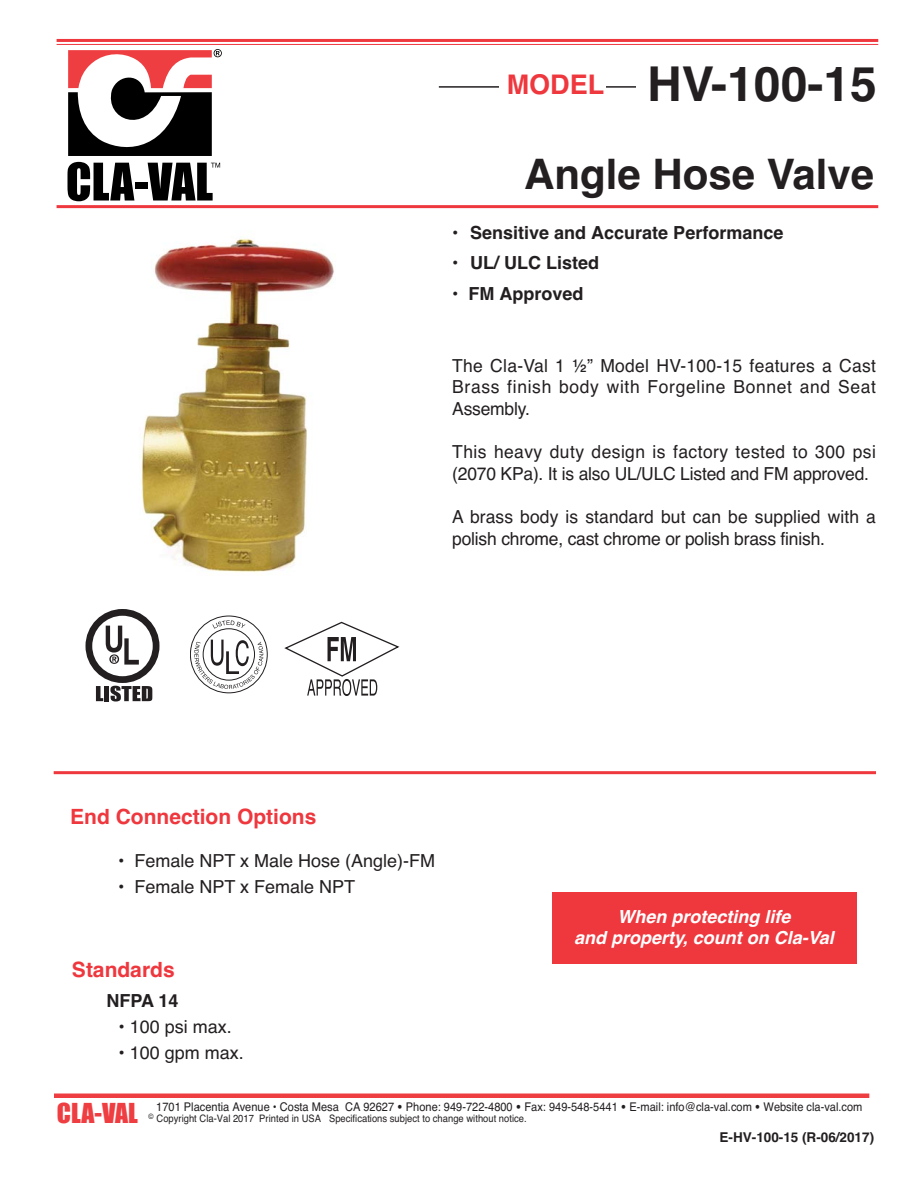
<style>
.page{position:relative;width:918px;height:1188px;background:#fff}
.page>*{position:absolute;margin:0;border:0;box-sizing:border-box;transform-origin:0 0}
.t1{font:700 48px "Helvetica";color:#231f20}
.t2{font:700 42px "Helvetica";color:#231f20}
.t3{font:25.5px "Impact";color:#ef3e42}
.t4{font:700 21px "Helvetica";color:#ef373e}
.t5{font:18px/21.6px "Helvetica";color:#231f20;text-align:justify}
.t6{font:18px/21.6px "Helvetica";letter-spacing:.025em;color:#231f20}
.t7{font:700 18px "Helvetica";color:#231f20}
.t8{font:italic 700 18px/21.6px "Helvetica";color:#fff;text-align:center}
.t9{font:700 13.5px "Helvetica";color:#231f20}
.t10{font:12px "Helvetica";color:#231f20;scale:.92 1}
.t11{font:10.35px "Helvetica";color:#231f20;scale:.92 1}
.t12{font:7.5px "Arial";color:#231f20;scale:.92 1}
.s1{font-size:27px;color:#ef373e}
.s2{font-family:"Arial";font-weight:900}
</style>
<div class="page">
<hr style="left:439px;top:86px;width:197px;height:2px;background:#231f20">
<hr style="left:54px;top:771px;width:822px;height:3px;background:#ef373e">
<hr style="left:57px;top:39px;width:821px;height:3px;background:#ef373e">
<hr style="left:57px;top:44px;width:821px;height:1px;background:#ef373e">
<svg style="left:68px;top:162px;width:66px;height:39px"></svg>
<div style="left:135px;top:182px;width:12px;height:6px;background:#000"></div>
<svg style="left:68px;top:49px;width:154px;height:107px"></svg>
<svg style="left:148px;top:163px;width:72px;height:38px"></svg>
<hr style="left:57px;top:205px;width:821px;height:3px;background:#ef373e">
<div style="left:85px;top:609px;width:74px;height:74px;border:7px solid #231f20;border-radius:50%"></div>
<svg style="left:106px;top:626px;width:33px;height:39px"></svg>
<svg style="left:96px;top:686px;width:7px;height:15px"></svg>
<div style="left:104px;top:686px;width:5px;height:15px;background:#231f20"></div>
<svg style="left:110px;top:686px;width:42px;height:16px"></svg>
<div style="left:190px;top:616px;width:78px;height:77px;border:1px solid #231f20;border-radius:50%"></div>
<svg style="left:212px;top:620px;width:33px;height:9px"></svg>
<svg style="left:194px;top:640px;width:69px;height:49px"></svg>
<hr style="left:54px;top:1094px;width:815px;height:4px;background:#ef3e42">
<div style="left:552px;top:893px;width:304px;height:71px;background:#ef373e"></div>
<svg style="left:284px;top:622px;width:115px;height:74px"></svg>
<div style="left:499px;top:67px;width:107px;height:32px;background:#fff"></div>
<img style="left:139px;top:238px;width:195px;height:335px">
<h1 class="t1" style="left:507px;top:66px;width:371px"><span class="s1">MODEL</span> HV-100-15</h1>
<h2 class="t2" style="left:524px;top:159px;width:352px">Angle Hose Valve</h2>
<p class="t7" style="left:452px;top:226px;width:333px">• Sensitive and Accurate Performance</p>
<p class="t7" style="left:452px;top:256px;width:149px">• UL/ ULC Listed</p>
<p class="t7" style="left:452px;top:287px;width:133px">• FM Approved</p>
<p class="t5" style="left:452px;top:356px;width:425px">The Cla-Val 1 ½” Model HV-100-15 features a Cast Brass finish body with Forgeline Bonnet and Seat Assembly.</p>
<p class="t6" style="left:452px;top:443px;width:425px">This heavy duty design is factory tested to 300 psi (2070 KPa). It is also UL/ULC Listed and FM approved.</p>
<p class="t5" style="left:452px;top:508px;width:425px">A brass body is standard but can be supplied with a polish chrome, cast chrome or polish brass finish.</p>
<p class="t4" style="left:70px;top:809px;width:248px">End Connection Options</p>
<p class="t5" style="left:118px;top:852px;width:319px">• Female NPT x Male Hose (Angle)-FM</p>
<p class="t5" style="left:118px;top:878px;width:239px">• Female NPT x Female NPT</p>
<p class="t4" style="left:72px;top:962px;width:104px">Standards</p>
<p class="t7" style="left:106px;top:994px;width:74px">NFPA 14</p>
<p class="t5" style="left:118px;top:1018px;width:115px">• 100 psi max.</p>
<p class="t5" style="left:118px;top:1044px;width:127px">• 100 gpm max.</p>
<p class="t8" style="left:574px;top:907px;width:261px">When protecting life<br>and property, count on Cla-Val</p>
<h3 class="t3" style="left:57px;top:1105px;width:83px">CLA-VAL</h3>
<p class="t10" style="left:156px;top:1102px;width:769px">1701 Placentia Avenue • Costa Mesa CA 92627 <span class="s2">•</span> Phone: 949-722-4800 <span class="s2">•</span> Fax: 949-548-5441 <span class="s2">•</span> E-mail: info@cla-val.com <span class="s2">•</span> Website cla-val.com</p>
<p class="t12" style="left:149px;top:1112px;width:7px">©</p>
<p class="t11" style="left:157px;top:1115px;width:404px">Copyright Cla-Val 2017 Printed in USA Specifications subject to change without notice.</p>
<p class="t9" style="left:720px;top:1132px;width:156px">E-HV-100-15 (R-06/2017)</p>
</div>
